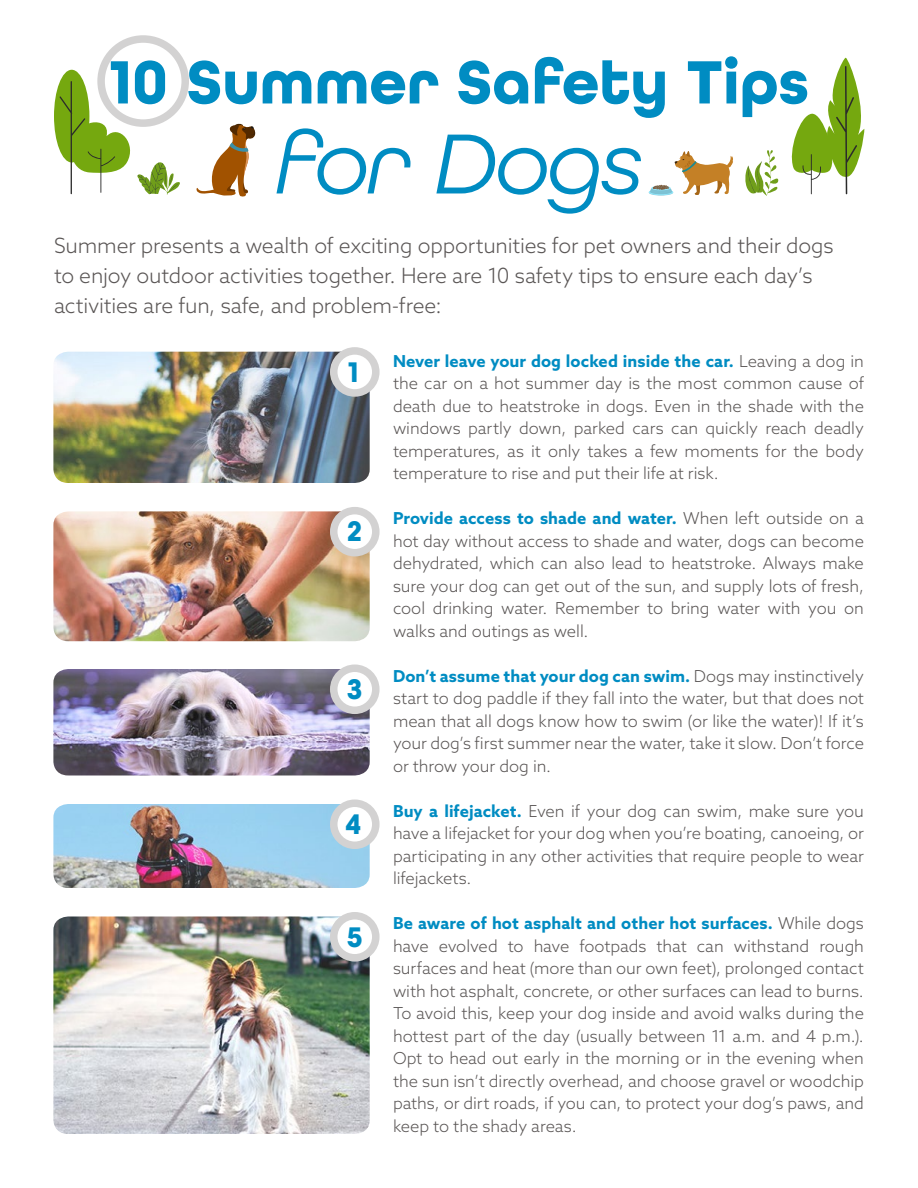
<style>
.page{position:relative;width:918px;height:1188px;background:#fff}
.page>*{position:absolute;margin:0;border:0;box-sizing:border-box;transform-origin:0 0}
.t1{font:italic 90px "All Round Gothic";letter-spacing:-.01em;color:#008cc2}
.t2{font:700 64.5px "All Round Gothic";letter-spacing:-.005em;color:#008cc2}
.t3{font:700 30px "All Round Gothic";color:#008cc2}
.t4{font:300 21px/30px "Azo Sans";letter-spacing:-.01em;color:#5a5655}
.t5{font:300 16.5px/22.5px "Azo Sans";letter-spacing:-.005em;color:#5a5655;text-align:justify}
.s1{font-weight:700;color:#008cc2}
</style>
<div class="page">
<svg style="left:196px;top:123px;width:59px;height:74px"></svg>
<div style="left:54px;top:70px;width:35px;height:92px;background:#75a80f;border-radius:50%"></div>
<svg style="left:791px;top:57px;width:74px;height:137px"></svg>
<svg style="left:745px;top:150px;width:34px;height:46px"></svg>
<svg style="left:59px;top:81px;width:121px;height:114px"></svg>
<svg style="left:649px;top:190px;width:24px;height:6px"></svg>
<div style="left:649px;top:189px;width:24px;height:6px;background:#96ebff;border-radius:50%"></div>
<svg style="left:650px;top:151px;width:83px;height:44px"></svg>
<div style="left:97px;top:35px;width:92px;height:92px;border:8px solid #d3d2d2;border-radius:50%"></div>
<img style="left:53px;top:352px;width:317px;height:131px">
<img style="left:53px;top:511px;width:317px;height:130px">
<img style="left:53px;top:669px;width:317px;height:107px">
<img style="left:53px;top:804px;width:317px;height:84px">
<img style="left:53px;top:916px;width:317px;height:218px">
<div style="left:334px;top:351px;width:42px;height:42px;background:#fff;border-radius:50%"></div>
<div style="left:330px;top:347px;width:50px;height:50px;border:8px solid #d3d2d2;border-radius:50%"></div>
<div style="left:334px;top:511px;width:42px;height:42px;background:#fff;border-radius:50%"></div>
<div style="left:330px;top:507px;width:50px;height:49px;border:8px solid #d3d2d2;border-radius:50%"></div>
<div style="left:334px;top:668px;width:42px;height:42px;background:#fff;border-radius:50%"></div>
<div style="left:330px;top:665px;width:50px;height:49px;border:8px solid #d3d2d2;border-radius:50%"></div>
<div style="left:334px;top:803px;width:42px;height:42px;background:#fff;border-radius:50%"></div>
<div style="left:330px;top:800px;width:50px;height:49px;border:8px solid #d3d2d2;border-radius:50%"></div>
<div style="left:334px;top:916px;width:42px;height:42px;background:#fff;border-radius:50%"></div>
<div style="left:330px;top:912px;width:50px;height:50px;border:8px solid #d3d2d2;border-radius:50%"></div>
<h2 class="t2" style="left:109px;top:44px;width:702px">10 Summer Safety Tips</h2>
<h1 class="t1" style="left:275px;top:110px;width:369px">for Dogs</h1>
<p class="t4" style="left:54px;top:231px;width:781px">Summer presents a wealth of exciting opportunities for pet owners and their dogs to enjoy outdoor activities together. Here are 10 safety tips to ensure each day’s activities are fun, safe, and problem-free:</p>
<p class="t5" style="left:393px;top:350px;width:473px"><span class="s1">Never leave your dog locked inside the car.</span> Leaving a dog in the car on a hot summer day is the most common cause of death due to heatstroke in dogs. Even in the shade with the windows partly down, parked cars can quickly reach deadly temperatures, as it only takes a few moments for the body temperature to rise and put their life at risk.</p>
<p class="t5" style="left:393px;top:507px;width:473px"><span class="s1">Provide access to shade and water.</span> When left outside on a hot day without access to shade and water, dogs can become dehydrated, which can also lead to heatstroke. Always make sure your dog can get out of the sun, and supply lots of fresh, cool drinking water. Remember to bring water with you on walks and outings as well.</p>
<p class="t5" style="left:393px;top:665px;width:473px"><span class="s1">Don’t assume that your dog can swim.</span> Dogs may instinctively start to dog paddle if they fall into the water, but that does not mean that all dogs know how to swim (or like the water)! If it’s your dog’s first summer near the water, take it slow. Don’t force or throw your dog in.</p>
<p class="t5" style="left:393px;top:800px;width:473px"><span class="s1">Buy a lifejacket.</span> Even if your dog can swim, make sure you have a lifejacket for your dog when you’re boating, canoeing, or participating in any other activities that require people to wear lifejackets.</p>
<p class="t5" style="left:393px;top:912px;width:473px"><span class="s1">Be aware of hot asphalt and other hot surfaces.</span> While dogs have evolved to have footpads that can withstand rough surfaces and heat (more than our own feet), prolonged contact with hot asphalt, concrete, or other surfaces can lead to burns.<br>To avoid this, keep your dog inside and avoid walks during the hottest part of the day (usually between 11 a.m. and 4 p.m.).<br>Opt to head out early in the morning or in the evening when the sun isn’t directly overhead, and choose gravel or woodchip paths, or dirt roads, if you can, to protect your dog’s paws, and keep to the shady areas.</p>
<h3 class="t3" style="left:348px;top:355px;width:12px">1</h3>
<h3 class="t3" style="left:347px;top:513px;width:16px">2</h3>
<h3 class="t3" style="left:347px;top:671px;width:17px">3</h3>
<h3 class="t3" style="left:345px;top:806px;width:18px">4</h3>
<h3 class="t3" style="left:347px;top:919px;width:17px">5</h3>
</div>
